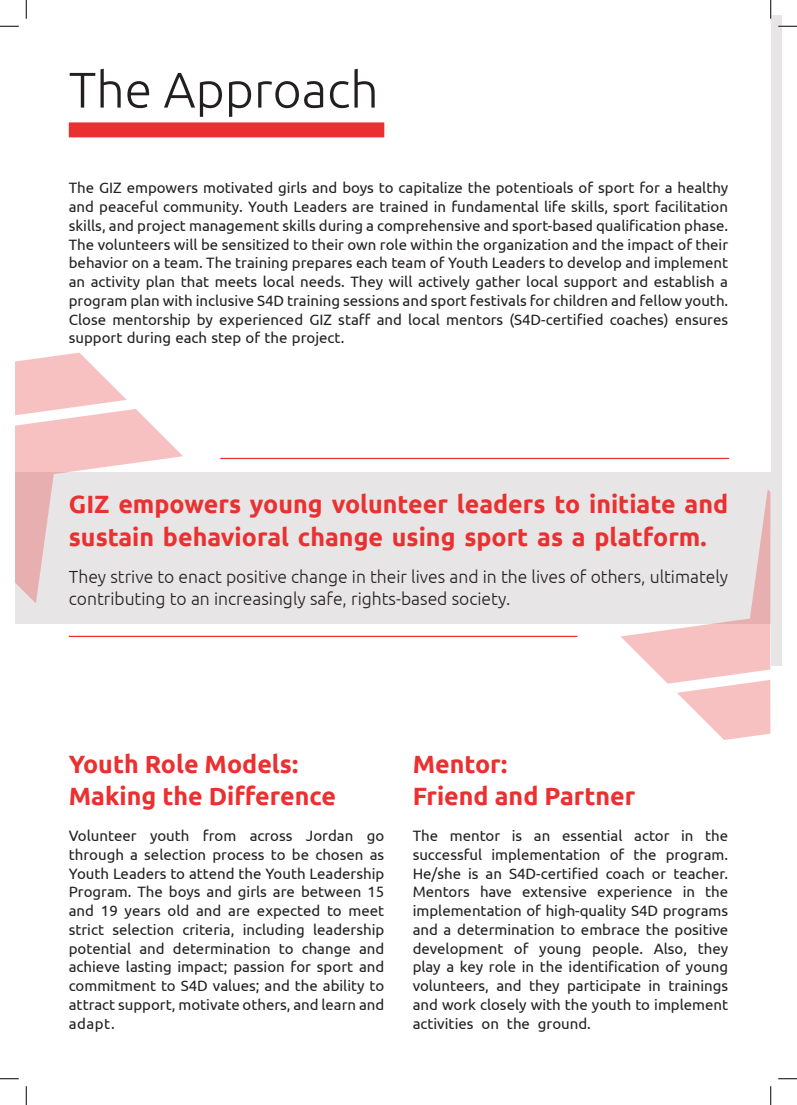
<style>
.page{position:relative;width:797px;height:1105px;background:#fff}
.page>*{position:absolute;margin:0;border:0;box-sizing:border-box;transform-origin:0 0}
.t1{font:300 50px "Ubuntu";color:#231f20}
.t2{font:700 25px/31.2px "Ubuntu";color:#ea3131}
.t3{font:300 17.5px/22.5px "Ubuntu";color:#231f20}
.t4{font:15px/18.8px "Ubuntu";color:#231f20;text-align:justify}
</style>
<div class="page">
<div style="left:16px;top:473px;width:754px;height:151px;background:#e7e5e5"></div>
<svg style="left:16px;top:353px;width:167px;height:250px"></svg>
<hr style="left:220px;top:458px;width:509px;height:1px;background:#ea3131">
<hr style="left:69px;top:636px;width:508px;height:1px;background:#ea3131">
<svg style="left:621px;top:489px;width:149px;height:251px"></svg>
<div style="left:69px;top:122px;width:315px;height:15px;background:#ea3131"></div>
<div style="left:770px;top:16px;width:11px;height:650px;background:#e7e5e5"></div>
<svg style="left:0;top:25px;width:19px;height:2px"></svg>
<svg style="left:778px;top:25px;width:19px;height:2px"></svg>
<svg style="left:0;top:1078px;width:19px;height:1px"></svg>
<svg style="left:778px;top:1078px;width:19px;height:1px"></svg>
<svg style="left:25px;top:0;width:2px;height:19px"></svg>
<svg style="left:25px;top:1086px;width:2px;height:19px"></svg>
<svg style="left:770px;top:0;width:1px;height:19px"></svg>
<svg style="left:770px;top:1086px;width:1px;height:19px"></svg>
<p class="t1" style="left:69px;top:60px;width:311px">The Approach</p>
<p class="t4" style="left:69px;top:178px;width:661px">The GIZ empowers motivated girls and boys to capitalize the potentioals of sport for a healthy and peaceful community. Youth Leaders are trained in fundamental life skills, sport facilitation skills, and project management skills during a comprehensive and sport-based qualification phase.<br>The volunteers will be sensitized to their own role within the organization and the impact of their behavior on a team. The training prepares each team of Youth Leaders to develop and implement an activity plan that meets local needs. They will actively gather local support and establish a program plan with inclusive S4D training sessions and sport festivals for children and fellow youth.<br>Close mentorship by experienced GIZ staff and local mentors (S4D-certified coaches) ensures support during each step of the project.</p>
<p class="t2" style="left:69px;top:488px;width:661px;line-height:32.5px">GIZ empowers young volunteer leaders to initiate and sustain behavioral change using sport as a platform.</p>
<p class="t3" style="left:69px;top:565px;width:661px">They strive to enact positive change in their lives and in the lives of others, ultimately contributing to an increasingly safe, rights-based society.</p>
<p class="t2" style="left:69px;top:748px;width:269px">Youth Role Models:<br>Making the Difference</p>
<p class="t4" style="left:69px;top:826px;width:317px">Volunteer youth from across Jordan go through a selection process to be chosen as Youth Leaders to attend the Youth Leadership Program. The boys and girls are between 15 and 19 years old and are expected to meet strict selection criteria, including leadership potential and determination to change and achieve lasting impact; passion for sport and commitment to S4D values; and the ability to attract support, motivate others, and learn and adapt.</p>
<p class="t2" style="left:412px;top:748px;width:224px">Mentor:<br>Friend and Partner</p>
<p class="t4" style="left:412px;top:826px;width:317px">The mentor is an essential actor in the successful implementation of the program.<br>He/she is an S4D-certified coach or teacher.<br>Mentors have extensive experience in the implementation of high-quality S4D programs and a determination to embrace the positive development of young people. Also, they play a key role in the identification of young volunteers, and they participate in trainings and work closely with the youth to implement activities on the ground.</p>
</div>
